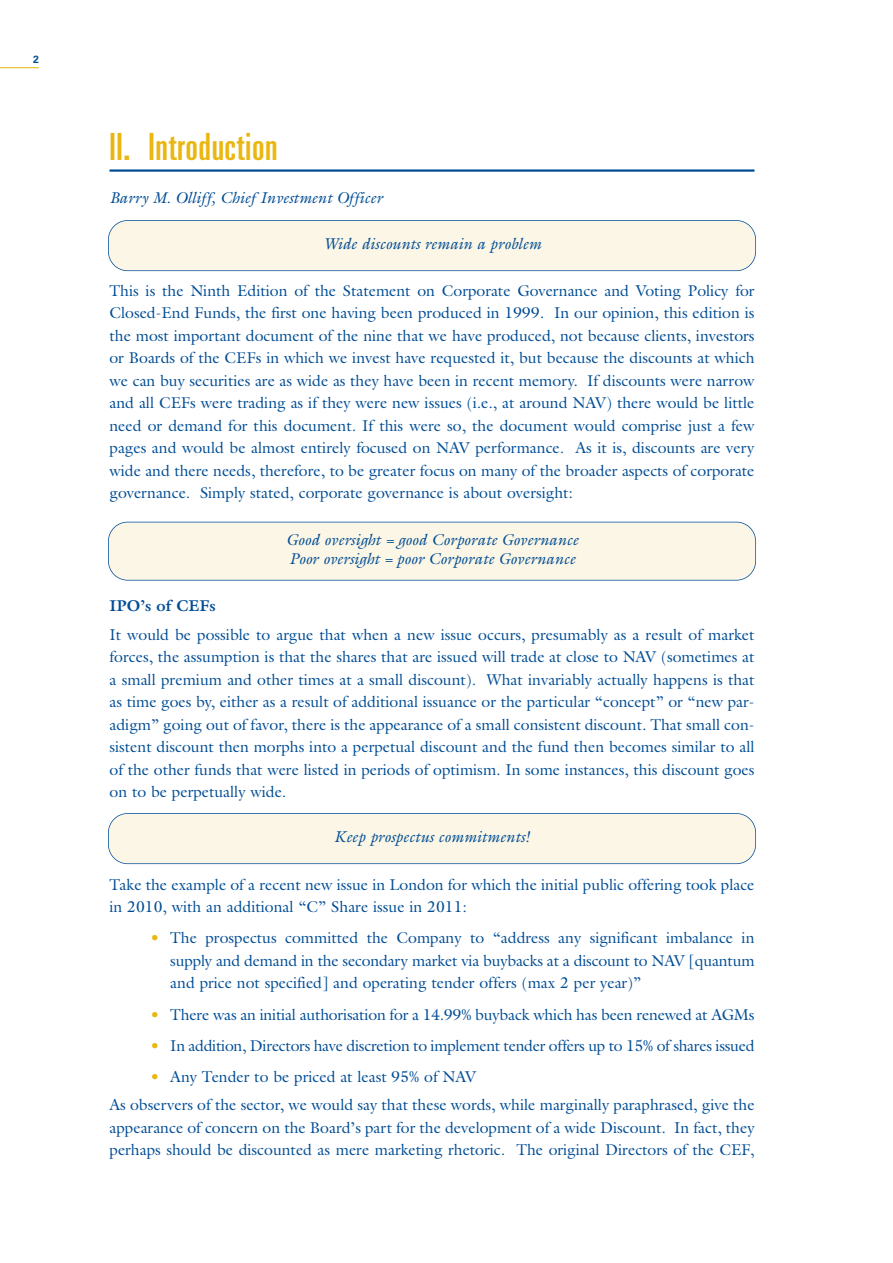
<style>
.page{position:relative;width:893px;height:1263px;background:#fff}
.page>*{position:absolute;margin:0;border:0;box-sizing:border-box;transform-origin:0 0}
.t1{font:ultra-condensed 37.5px "Univers";letter-spacing:.02em;color:#eab610}
.t2{font:15.75px/22.5px "Galliard";color:#014d95;text-align:justify}
.t3{font:italic 15.75px/18.9px "Galliard";color:#014d95}
.t4{font:700 15.75px "Galliard";color:#014d95}
.t5{font:700 10.5px "Univers";color:#014d95}
.s1{color:#eab610}
</style>
<div class="page">
<hr style="left:0;top:67px;width:39px;height:1px;background:#eab610">
<hr style="left:110px;top:169px;width:644px;height:3px;background:#014d95">
<div style="left:109px;top:522px;width:646px;height:58px;background:#fbf6e5;border-radius:19px"></div>
<div style="left:108px;top:522px;width:648px;height:58px;border:2px solid #014d95;border-radius:20px"></div>
<div style="left:109px;top:221px;width:646px;height:49px;background:#fbf6e5;border-radius:19px"></div>
<div style="left:108px;top:220px;width:648px;height:51px;border:2px solid #014d95;border-radius:20px"></div>
<div style="left:109px;top:814px;width:646px;height:49px;background:#fbf6e5;border-radius:19px"></div>
<div style="left:108px;top:813px;width:648px;height:51px;border:2px solid #014d95;border-radius:20px"></div>
<p class="t5" style="left:33px;top:56px;width:7px">2</p>
<h1 class="t1" style="left:110px;top:133px;width:170px">II. Introduction</h1>
<p class="t3" style="left:110px;top:188px;width:275px">Barry M. Olliff, Chief Investment Officer</p>
<p class="t3" style="left:323px;top:234px;width:220px">Wide discounts remain a problem</p>
<p class="t2" style="left:109px;top:279px;width:647px">This is the Ninth Edition of the Statement on Corporate Governance and Voting Policy for Closed-End Funds, the first one having been produced in 1999. In our opinion, this edition is the most important document of the nine that we have produced, not because clients, investors or Boards of the CEFs in which we invest have requested it, but because the discounts at which we can buy securities are as wide as they have been in recent memory. If discounts were narrow and all CEFs were trading as if they were new issues (i.e., at around NAV) there would be little need or demand for this document. If this were so, the document would comprise just a few pages and would be almost entirely focused on NAV performance. As it is, discounts are very wide and there needs, therefore, to be greater focus on many of the broader aspects of corporate governance. Simply stated, corporate governance is about oversight:</p>
<p class="t3" style="left:286px;top:531px;width:294px">Good oversight = good Corporate Governance<br>Poor oversight = poor Corporate Governance</p>
<p class="t4" style="left:110px;top:596px;width:108px">IPO’s of CEFs</p>
<p class="t2" style="left:110px;top:623px;width:647px">It would be possible to argue that when a new issue occurs, presumably as a result of market forces, the assumption is that the shares that are issued will trade at close to NAV (sometimes at a small premium and other times at a small discount). What invariably actually happens is that as time goes by, either as a result of additional issuance or the particular “concept” or “new par&shy;adigm” going out of favor, there is the appearance of a small consistent discount. That small con&shy;sistent discount then morphs into a perpetual discount and the fund then becomes similar to all of the other funds that were listed in periods of optimism. In some instances, this discount goes on to be perpetually wide.</p>
<p class="t3" style="left:334px;top:827px;width:198px">Keep prospectus commitments!</p>
<p class="t2" style="left:110px;top:873px;width:647px">Take the example of a recent new issue in London for which the initial public offering took place in 2010, with an additional “C” Share issue in 2011:</p>
<p class="t2" style="left:170px;top:927px;width:586px;text-indent:-20px"><span class="s1">•</span> The prospectus committed the Company to “address any significant imbalance in supply and demand in the secondary market via buybacks at a discount to NAV [quantum and price not specified] and operating tender offers (max 2 per year)”</p>
<p class="t2" style="left:150px;top:1003px;width:606px"><span class="s1">•</span> There was an initial authorisation for a 14.99% buyback which has been renewed at AGMs</p>
<p class="t2" style="left:150px;top:1034px;width:606px"><span class="s1">•</span> In addition, Directors have discretion to implement tender offers up to 15% of shares issued</p>
<p class="t2" style="left:110px;top:1062px;width:647px;line-height:28.5px;text-indent:40px"><span class="s1">•</span> Any Tender to be priced at least 95% of NAV<br>As observers of the sector, we would say that these words, while marginally paraphrased, give the</p>
<p class="t2" style="left:110px;top:1116px;width:647px">appearance of concern on the Board’s part for the development of a wide Discount. In fact, they perhaps should be discounted as mere marketing rhetoric. The original Directors of the CEF,</p>
</div>
